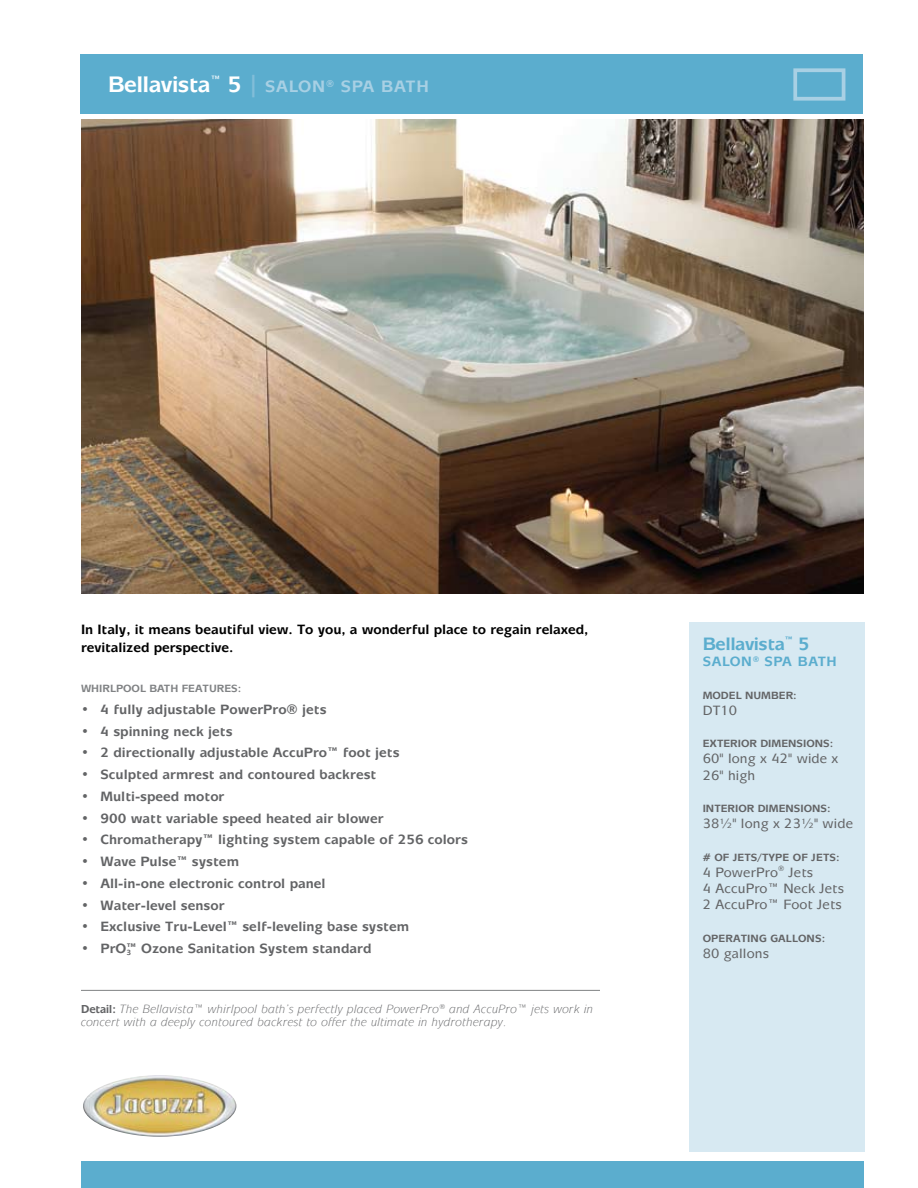
<style>
.page{position:relative;width:918px;height:1188px;background:#fff}
.page>*{position:absolute;margin:0;border:0;box-sizing:border-box;transform-origin:0 0}
.t1{font:700 18px "Mixage IT Cby BT";color:#5badce}
.t2{font:700 16.5px "Mixage IT Cby BT";letter-spacing:.05em;color:#a8d0e4}
.t3{font:700 13.5px "Mixage IT Cby BT";color:#636466}
.t4{font:500 13.5px/16.2px "Mixage IT Cby BT";letter-spacing:.01em;color:#636466}
.t5{font:700 13.5px/18px "Mixage IT Cby BT";letter-spacing:-.005em;color:#000}
.t6{font:700 13.5px "Mixage IT Cby BT";letter-spacing:.05em;color:#5badce}
.t7{font:italic 12px/13.5px "Mixage IT Cby BT";letter-spacing:.01em;color:#636466}
.t8{font:700 10.5px "Mixage IT Cby BT";color:#636466}
.t9{font:700 10.5px "Mixage IT Cby BT";color:#808284}
.s1{font-size:22.5px;color:#fff}
.s2{font-size:22.5px;color:#82bed9}
.s3{font-family:"Mixage ITC";font-weight:700;font-style:normal}
</style>
<div class="page">
<div style="left:689px;top:622px;width:176px;height:529px;background:#d7e9f2"></div>
<img style="left:81px;top:120px;width:783px;height:473px">
<div style="left:81px;top:1161px;width:783px;height:27px;background:#5badce"></div>
<img style="left:83px;top:1075px;width:153px;height:62px">
<div style="left:81px;top:55px;width:782px;height:59px;background:#5badce"></div>
<div style="left:793px;top:68px;width:52px;height:33px;border:4px solid #a8d0e4"></div>
<hr style="left:81px;top:990px;width:519px;height:1px;background:#808284">
<p class="t2" style="left:108px;top:77px;width:323px"><span class="s1">Bellavista</span><sup>™</sup> <span class="s1">5</span> <span class="s2">|</span> salon<sup>®</sup> spa bath</p>
<p class="t5" style="left:81px;top:620px;width:509px">In Italy, it means beautiful view. To you, a wonderful place to regain relaxed, revitalized perspective.</p>
<p class="t9" style="left:81px;top:682px;width:162px">whirlpool bath features:</p>
<p class="t3" style="left:81px;top:701px;width:247px">• 4 fully adjustable PowerPro® jets</p>
<p class="t3" style="left:81px;top:723px;width:153px">• 4 spinning neck jets</p>
<p class="t3" style="left:81px;top:745px;width:320px">• 2 directionally adjustable AccuPro™ foot jets</p>
<p class="t3" style="left:81px;top:766px;width:297px">• Sculpted armrest and contoured backrest</p>
<p class="t3" style="left:81px;top:788px;width:145px">• Multi-speed motor</p>
<p class="t3" style="left:81px;top:810px;width:304px">• 900 watt variable speed heated air blower</p>
<p class="t3" style="left:81px;top:832px;width:389px">• Chromatherapy™ lighting system capable of 256 colors</p>
<p class="t3" style="left:81px;top:853px;width:160px">• Wave Pulse™ system</p>
<p class="t3" style="left:81px;top:875px;width:246px">• All-in-one electronic control panel</p>
<p class="t3" style="left:81px;top:897px;width:145px">• Water-level sensor</p>
<p class="t3" style="left:81px;top:919px;width:330px">• Exclusive Tru-Level™ self-leveling base system</p>
<p class="t3" style="left:81px;top:940px;width:57px">• PrO™</p>
<p class="t3" style="left:126px;top:940px;width:247px"><sub>3</sub> Ozone Sanitation System standard</p>
<p class="t7" style="left:81px;top:1002px;width:514px"><span class="s3">Detail:</span> The Bellavista™ whirlpool bath’s perfectly placed PowerPro<sup>®</sup> and AccuPro™ jets work in concert with a deeply contoured backrest to offer the ultimate in hydrotherapy.</p>
<h1 class="t1" style="left:703px;top:633px;width:108px">Bellavista<sup>™</sup> 5</h1>
<p class="t6" style="left:703px;top:653px;width:136px">salon<sup>®</sup> spa bath</p>
<p class="t8" style="left:703px;top:688px;width:96px">model number:</p>
<p class="t4" style="left:703px;top:702px;width:36px">DT10</p>
<p class="t8" style="left:703px;top:737px;width:132px">exterior dimensions:</p>
<p class="t4" style="left:703px;top:750px;width:137px">60" long x 42" wide x<br>26" high</p>
<p class="t8" style="left:703px;top:802px;width:129px">interior dimensions:</p>
<p class="t4" style="left:703px;top:815px;width:152px">38½" long x 23½" wide</p>
<p class="t8" style="left:703px;top:850px;width:138px"># of Jets/type of Jets:</p>
<p class="t4" style="left:703px;top:864px;width:143px">4 PowerPro<sup>®</sup> Jets<br>4 AccuPro™ Neck Jets<br>2 AccuPro™ Foot Jets</p>
<p class="t8" style="left:703px;top:931px;width:124px">operating gallons:</p>
<p class="t4" style="left:703px;top:945px;width:68px">80 gallons</p>
</div>
